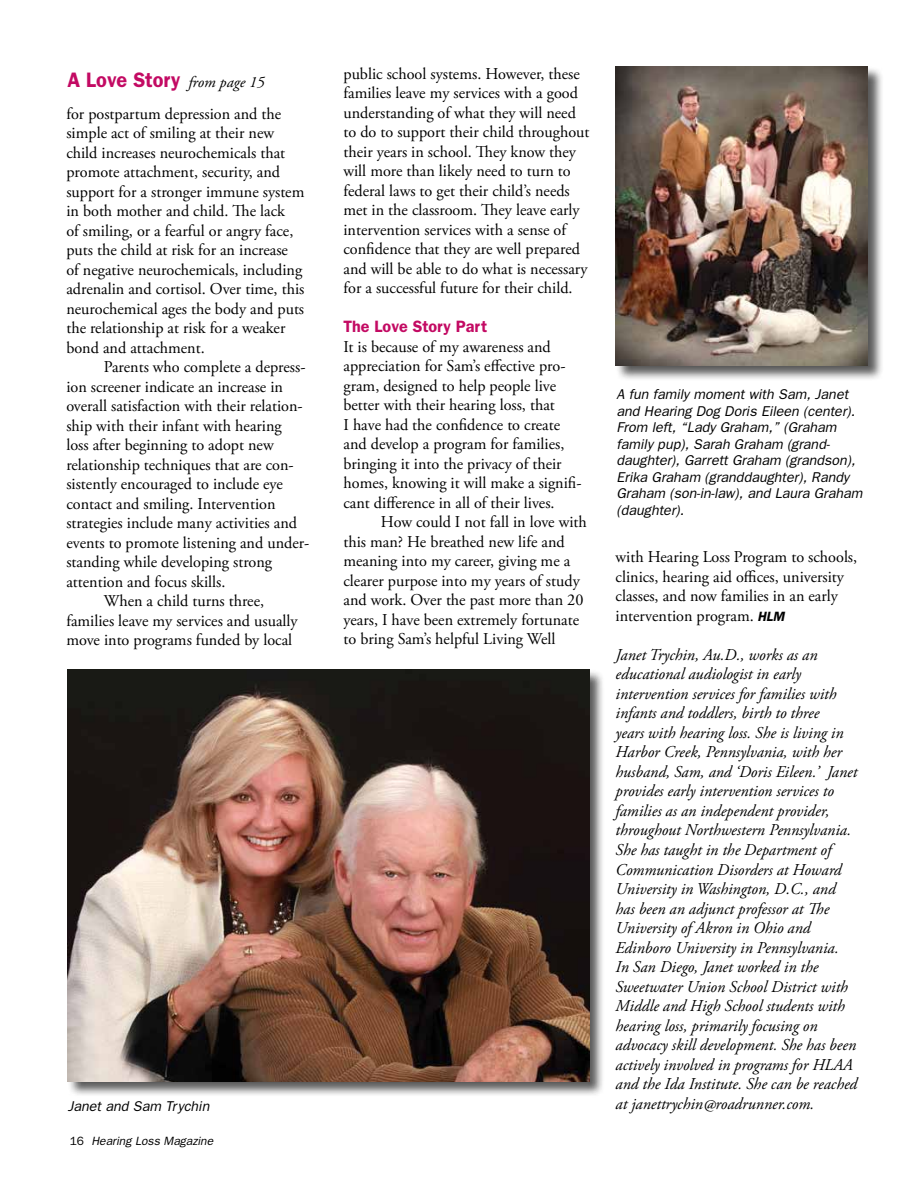
<style>
.page{position:relative;width:918px;height:1188px;background:#fff}
.page>*{position:absolute;margin:0;border:0;box-sizing:border-box;transform-origin:0 0}
.t1{font:600 21px "Franklin Gothic";color:#c30a63;scale:.95 1}
.t2{font:16.5px/19.5px "Adobe Garamond Pro";color:#000}
.t3{font:italic 16.5px/19.5px "Adobe Garamond Pro";color:#000}
.t4{font:600 16.5px "Franklin Gothic";color:#c30a63}
.t5{font:italic 14.25px/16.5px "Franklin Gothic";color:#000}
.t6{font:italic 12px "Franklin Gothic";color:#000}
.s1{font-family:"Adobe Garamond Pro";font-weight:400;font-style:italic;font-size:15.75px;color:#000}
.s2{font-family:"Franklin Gothic";font-weight:600;font-style:italic;font-size:13.5px}
.s3{font-style:normal}
</style>
<div class="page">
<div style="left:615px;top:66px;width:269px;height:315px;background:#000;opacity:.65"></div>
<img style="left:616px;top:67px;width:252px;height:298px">
<div style="left:67px;top:669px;width:538px;height:429px;background:#000;opacity:.65"></div>
<img style="left:68px;top:670px;width:521px;height:412px">
<p class="t1" style="left:68px;top:67px;width:209px">A Love Story <span class="s1">from page 15</span></p>
<p class="t2" style="left:66px;top:104px;width:240px">for postpartum depression and the simple act of smiling at their new child increases neurochemicals that promote attachment, security, and support for a stronger immune system in both mother and child. The lack<br>of smiling, or a fearful or angry face, puts the child at risk for an increase of negative neurochemicals, including adrenalin and cortisol. Over time, this neurochemical ages the body and puts the relationship at risk for a weaker bond and attachment.</p>
<p class="t2" style="left:104px;top:358px;width:203px">Parents who complete a depress-</p>
<p class="t2" style="left:66px;top:377px;width:218px">ion screener indicate an increase in</p>
<p class="t2" style="left:66px;top:397px;width:238px">overall satisfaction with their relation-</p>
<p class="t2" style="left:66px;top:416px;width:217px">ship with their infant with hearing</p>
<p class="t2" style="left:66px;top:436px;width:209px">loss after beginning to adopt new</p>
<p class="t2" style="left:66px;top:455px;width:229px">relationship techniques that are con-</p>
<p class="t2" style="left:66px;top:475px;width:218px">sistently encouraged to include eye</p>
<p class="t2" style="left:66px;top:494px;width:211px">contact and smiling. Intervention</p>
<p class="t2" style="left:66px;top:514px;width:232px">strategies include many activities and</p>
<p class="t2" style="left:66px;top:533px;width:244px">events to promote listening and under-</p>
<p class="t2" style="left:66px;top:553px;width:207px">standing while developing strong</p>
<p class="t2" style="left:66px;top:572px;width:161px">attention and focus skills.</p>
<p class="t2" style="left:104px;top:592px;width:162px">When a child turns three,</p>
<p class="t2" style="left:66px;top:611px;width:233px">families leave my services and usually</p>
<p class="t2" style="left:66px;top:631px;width:227px">move into programs funded by local</p>
<p class="t2" style="left:343px;top:64px;width:247px">public school systems. However, these families leave my services with a good understanding of what they will need to do to support their child throughout their years in school. They know they will more than likely need to turn to federal laws to get their child’s needs met in the classroom. They leave early intervention services with a sense of confidence that they are well prepared and will be able to do what is necessary for a successful future for their child.</p>
<p class="t4" style="left:343px;top:317px;width:145px">The Love Story Part</p>
<p class="t2" style="left:343px;top:338px;width:240px">It is because of my awareness and appreciation for Sam’s effective pro&shy;gram, designed to help people live better with their hearing loss, that<br>I have had the confidence to create and develop a program for families, bringing it into the privacy of their homes, knowing it will make a signifi&shy;cant difference in all of their lives.</p>
<p class="t2" style="left:343px;top:513px;width:245px;text-indent:37px">How could I not fall in love with this man? He breathed new life and meaning into my career, giving me a clearer purpose into my years of study and work. Over the past more than 20 years, I have been extremely fortunate to bring Sam’s helpful Living Well</p>
<p class="t5" style="left:617px;top:386px;width:247px">A fun family moment with Sam, Janet and Hearing Dog Doris Eileen (center).<br>From left, “Lady Graham,” (Graham family pup), Sarah Graham (grand&shy;daughter), Garrett Graham (grandson), Erika Graham (granddaughter), Randy Graham (son-in-law), and Laura Graham (daughter).</p>
<p class="t2" style="left:616px;top:548px;width:243px">with Hearing Loss Program to schools, clinics, hearing aid offices, university classes, and now families in an early intervention program. <span class="s2">HLM</span></p>
<p class="t3" style="left:616px;top:645px;width:243px">Janet Trychin, Au.D., works as an educational audiologist in early intervention services for families with infants and toddlers, birth to three<br>years with hearing loss. She is living in Harbor Creek, Pennsylvania, with her husband, Sam, and ‘Doris Eileen.’ Janet provides early intervention services to families as an independent provider, throughout Northwestern Pennsylvania.<br>She has taught in the Department of Communication Disorders at Howard University in Washington, D.C., and has been an adjunct professor at The University of Akron in Ohio and Edinboro University in Pennsylvania.<br>In San Diego, Janet worked in the Sweetwater Union School District with Middle and High School students with hearing loss, primarily focusing on advocacy skill development. She has been actively involved in programs for HLAA and the Ida Institute. She can be reached</p>
<p class="t5" style="left:68px;top:1098px;width:143px">Janet and Sam Trychin</p>
<p class="t3" style="left:616px;top:1094px;width:200px">at janettrychin@roadrunner.com.</p>
<p class="t6" style="left:70px;top:1134px;width:145px"><span class="s3">16</span> Hearing Loss Magazine</p>
</div>
